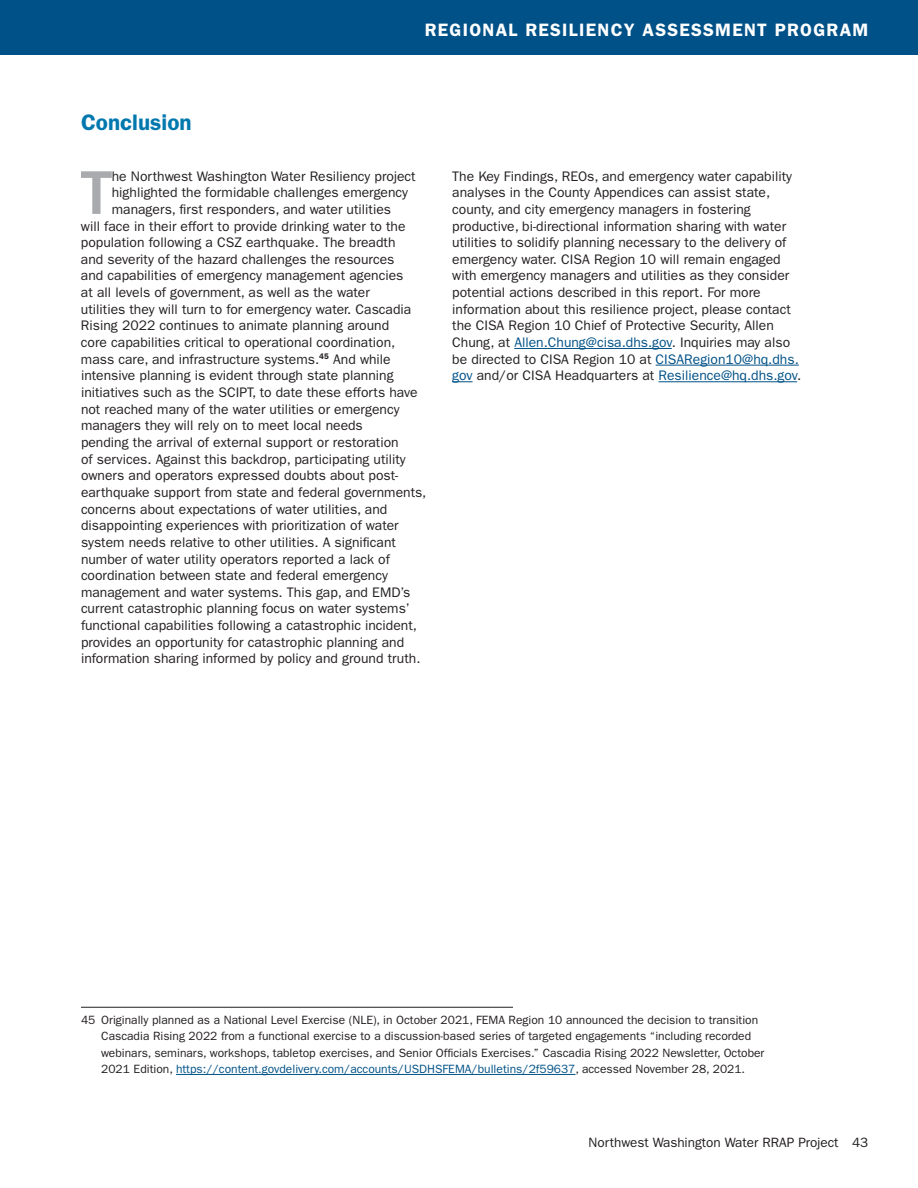
<style>
.page{position:relative;width:918px;height:1188px;background:#fff}
.page>*{position:absolute;margin:0;border:0;box-sizing:border-box;transform-origin:0 0}
.Body_Drop_Cap{font:500 63.75px "ITC Franklin Gothic Std";color:#a8aaad}
.t1{font:600 22.5px "ITC Franklin Gothic Std";color:#0078ae}
.t2{font:600 18px "ITC Franklin Gothic Std";letter-spacing:.07em;color:#fff}
.Body_Drop_Cap-2{font:13.8px "ITC Franklin Gothic Std";color:#231f20}
.Body{font:13.8px/16.6px "ITC Franklin Gothic Std";color:#231f20}
.t3{font:13.5px "ITC Franklin Gothic Std";color:#231f20}
.t4{font:12px/16.5px "ITC Franklin Gothic Std";color:#231f20}
.s1{color:#005187}
</style>
<div class="page">
<div style="left:0;top:0;width:918px;height:55px;background:#005187"></div>
<hr style="left:81px;top:1007px;width:432px;height:1px;background:#231f20">
<hr style="left:176px;top:1074px;width:399px;height:1px;background:#005187">
<hr style="left:514px;top:348px;width:158px;height:1px;background:#005187">
<hr style="left:656px;top:365px;width:143px;height:1px;background:#005187">
<svg style="left:452px;top:381px;width:21px;height:1px"></svg>
<hr style="left:659px;top:381px;width:138px;height:1px;background:#005187">
<h2 class="t1" style="left:81px;top:109px;width:112px">Conclusion</h2>
<h3 class="t2" style="left:425px;top:19px;width:445px">REGIONAL RESILIENCY ASSESSMENT PROGRAM</h3>
<p class="Body_Drop_Cap" style="left:81px;top:157px;width:32px">T</p>
<p class="Body_Drop_Cap-2" style="left:112px;top:168px;width:305px">he Northwest Washington Water Resiliency project</p>
<p class="Body_Drop_Cap-2" style="left:112px;top:185px;width:298px">highlighted the formidable challenges emergency</p>
<p class="Body_Drop_Cap-2" style="left:112px;top:201px;width:281px">managers, first responders, and water utilities</p>
<p class="Body_Drop_Cap-2" style="left:81px;top:218px;width:326px">will face in their effort to provide drinking water to the</p>
<p class="Body_Drop_Cap-2" style="left:81px;top:235px;width:316px">population following a CSZ earthquake. The breadth</p>
<p class="Body_Drop_Cap-2" style="left:81px;top:251px;width:315px">and severity of the hazard challenges the resources</p>
<p class="Body_Drop_Cap-2" style="left:81px;top:268px;width:324px">and capabilities of emergency management agencies</p>
<p class="Body_Drop_Cap-2" style="left:81px;top:285px;width:290px">at all levels of government, as well as the water</p>
<p class="Body_Drop_Cap-2" style="left:81px;top:301px;width:332px">utilities they will turn to for emergency water. Cascadia</p>
<p class="Body_Drop_Cap-2" style="left:81px;top:318px;width:310px">Rising 2022 continues to animate planning around</p>
<p class="Body_Drop_Cap-2" style="left:81px;top:334px;width:316px">core capabilities critical to operational coordination,</p>
<p class="Body_Drop_Cap-2" style="left:81px;top:351px;width:311px">mass care, and infrastructure systems.<sup>45</sup> And while</p>
<p class="Body_Drop_Cap-2" style="left:81px;top:368px;width:314px">intensive planning is evident through state planning</p>
<p class="Body_Drop_Cap-2" style="left:81px;top:384px;width:338px">initiatives such as the SCIPT, to date these efforts have</p>
<p class="Body_Drop_Cap-2" style="left:81px;top:401px;width:320px">not reached many of the water utilities or emergency</p>
<p class="Body_Drop_Cap-2" style="left:81px;top:418px;width:283px">managers they will rely on to meet local needs</p>
<p class="Body_Drop_Cap-2" style="left:81px;top:434px;width:319px">pending the arrival of external support or restoration</p>
<p class="Body_Drop_Cap-2" style="left:81px;top:451px;width:326px">of services. Against this backdrop, participating utility</p>
<p class="Body_Drop_Cap-2" style="left:81px;top:468px;width:319px">owners and operators expressed doubts about post-</p>
<p class="Body_Drop_Cap-2" style="left:81px;top:484px;width:347px">earthquake support from state and federal governments,</p>
<p class="Body_Drop_Cap-2" style="left:81px;top:501px;width:308px">concerns about expectations of water utilities, and</p>
<p class="Body_Drop_Cap-2" style="left:81px;top:518px;width:319px">disappointing experiences with prioritization of water</p>
<p class="Body_Drop_Cap-2" style="left:81px;top:534px;width:316px">system needs relative to other utilities. A significant</p>
<p class="Body_Drop_Cap-2" style="left:81px;top:551px;width:310px">number of water utility operators reported a lack of</p>
<p class="Body_Drop_Cap-2" style="left:81px;top:568px;width:308px">coordination between state and federal emergency</p>
<p class="Body_Drop_Cap-2" style="left:81px;top:584px;width:331px">management and water systems. This gap, and EMD’s</p>
<p class="Body_Drop_Cap-2" style="left:81px;top:601px;width:331px">current catastrophic planning focus on water systems’</p>
<p class="Body_Drop_Cap-2" style="left:81px;top:618px;width:338px">functional capabilities following a catastrophic incident,</p>
<p class="Body_Drop_Cap-2" style="left:81px;top:634px;width:325px">provides an opportunity for catastrophic planning and</p>
<p class="Body_Drop_Cap-2" style="left:81px;top:651px;width:341px">information sharing informed by policy and ground truth.</p>
<p class="Body" style="left:452px;top:168px;width:351px">The Key Findings, REOs, and emergency water capability analyses in the County Appendices can assist state, county, and city emergency managers in fostering productive, bi-directional information sharing with water utilities to solidify planning necessary to the delivery of emergency water. CISA Region 10 will remain engaged with emergency managers and utilities as they consider potential actions described in this report. For more information about this resilience project, please contact the CISA Region 10 Chief of Protective Security, Allen Chung, at <span class="s1">Allen.Chung@cisa.dhs.gov</span>. Inquiries may also be directed to CISA Region 10 at <span class="s1">CISARegion10@hq.dhs. gov</span> and/or CISA Headquarters at <span class="s1">Resilience@hq.dhs.gov</span>.</p>
<p class="t4" style="left:101px;top:1012px;width:665px;text-indent:-20px">45 Originally planned as a National Level Exercise (NLE), in October 2021, FEMA Region 10 announced the decision to transition Cascadia Rising 2022 from a functional exercise to a discussion-based series of targeted engagements “including recorded webinars, seminars, workshops, tabletop exercises, and Senior Officials Exercises.” Cascadia Rising 2022 Newsletter, October 2021 Edition, <span class="s1">https://content.govdelivery.com/accounts/USDHSFEMA/bulletins/2f59637</span>, accessed November 28, 2021.</p>
<p class="t3" style="left:589px;top:1134px;width:281px">Northwest Washington Water RRAP Project 43</p>
</div>
